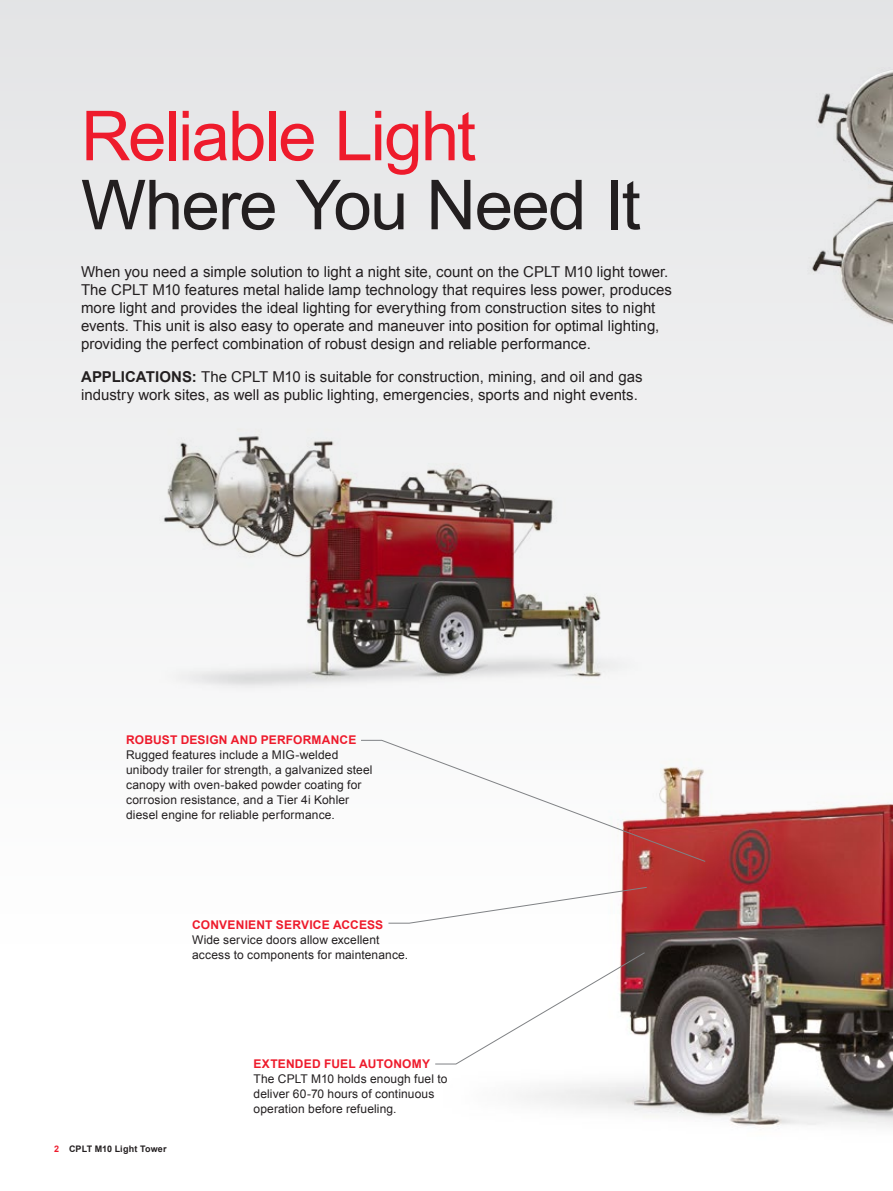
<style>
.page{position:relative;width:893px;height:1191px;background:#fff}
.page>*{position:absolute;margin:0;border:0;box-sizing:border-box;transform-origin:0 0}
.t1{font:69px "Arial";letter-spacing:-.025em;color:#231f20}
.t2{font:69px "Arial";letter-spacing:-.025em;color:#ee1b2c}
.t3{font:15px/18px "Arial";color:#231f20}
.t4{font:12px/15px "Arial";letter-spacing:.01em;color:#231f20}
.t5{font:700 12px "Arial";letter-spacing:.015em;color:#ee1b2c}
.t6{font:700 9px "Arial";letter-spacing:.015em;color:#231f20}
.s1{font-weight:700}
.s2{color:#ee1b2c}
</style>
<div class="page">
<div style="left:0;top:0;width:893px;height:1104px;background:linear-gradient(to bottom,#e4e4e6,#fff)"></div>
<img style="left:65px;top:394px;width:250px;height:346px">
<img style="left:315px;top:0;width:578px;height:1127px">
<img style="left:621px;top:70px;width:272px;height:1029px">
<svg style="left:360px;top:739px;width:346px;height:123px"></svg>
<svg style="left:434px;top:951px;width:212px;height:113px"></svg>
<svg style="left:388px;top:886px;width:260px;height:38px"></svg>
<h1 class="t2" style="left:81px;top:91px;width:396px">Reliable Light</h1>
<h1 class="t1" style="left:81px;top:160px;width:561px">Where You Need It</h1>
<p class="t3" style="left:81px;top:263px;width:593px">When you need a simple solution to light a night site, count on the CPLT M10 light tower.<br>The CPLT M10 features metal halide lamp technology that requires less power, produces more light and provides the ideal lighting for everything from construction sites to night events. This unit is also easy to operate and maneuver into position for optimal lighting, providing the perfect combination of robust design and reliable performance.</p>
<p class="t3" style="left:81px;top:368px;width:563px"><span class="s1">APPLICATIONS:</span> The CPLT M10 is suitable for construction, mining, and oil and gas industry work sites, as well as public lighting, emergencies, sports and night events.</p>
<p class="t5" style="left:126px;top:732px;width:232px">ROBUST DESIGN AND PERFORMANCE</p>
<p class="t4" style="left:126px;top:747px;width:248px">Rugged features include a MIG-welded unibody trailer for strength, a galvanized steel canopy with oven-baked powder coating for corrosion resistance, and a Tier 4i Kohler diesel engine for reliable performance.</p>
<p class="t5" style="left:192px;top:916px;width:193px">CONVENIENT SERVICE ACCESS</p>
<p class="t4" style="left:192px;top:932px;width:218px">Wide service doors allow excellent access to components for maintenance.</p>
<p class="t6" style="left:54px;top:1142px;width:114px"><span class="s2">2</span> CPLT M10 Light Tower</p>
<p class="t5" style="left:254px;top:1056px;width:178px">EXTENDED FUEL AUTONOMY</p>
<p class="t4" style="left:254px;top:1071px;width:195px">The CPLT M10 holds enough fuel to deliver 60-70 hours of continuous operation before refueling.</p>
</div>
